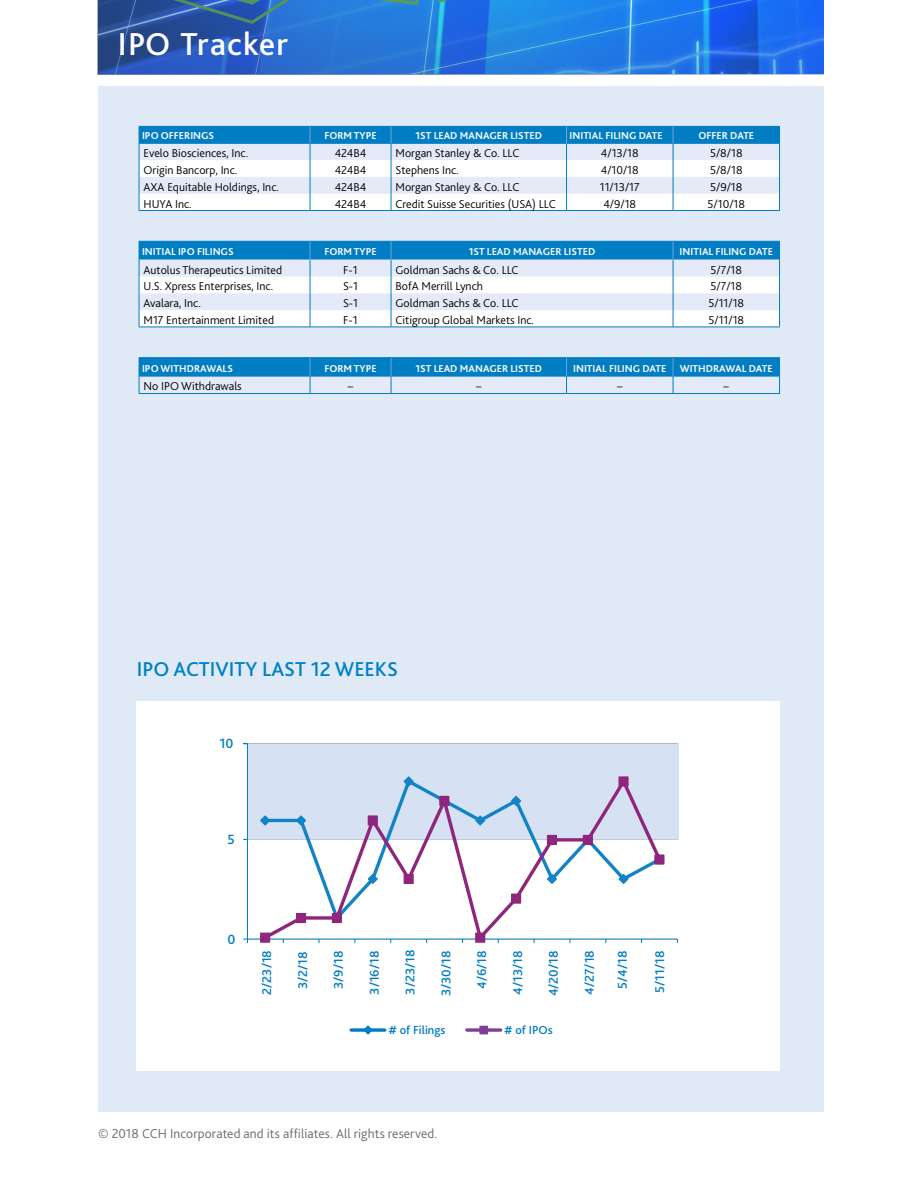
<style>
.page{position:relative;width:918px;height:1188px;background:#fff}
.page>*{position:absolute;margin:0;border:0;box-sizing:border-box;transform-origin:0 0}
.t1{font:500 33.15px "Bliss 2";letter-spacing:.035em;color:#fff}
.H2_A{font:500 21px "Bliss 2";color:#0081c6}
.t2{font:500 14.1px "Bliss 2";color:#007dc3}
.t3{font:300 13.5px "Bliss 2";letter-spacing:.01em;color:#696a6d}
.t4{font:500 13.35px "Bliss 2";color:#007dc3}
.t5{font:500 12.3px "Bliss 2";color:#007dc3}
.Table_Body_A{font:300 12px "Bliss 2";color:#000}
.Table_H2A{font:700 10.5px "Bliss 2";color:#fff}
</style>
<div class="page">
<div style="left:98px;top:87px;width:725px;height:1025px;background:#e0eaf7"></div>
<div style="left:137px;top:702px;width:643px;height:369px;background:#fff"></div>
<svg style="left:97px;top:0;width:726px;height:74px;background:#256fd2"></svg>
<div style="left:247px;top:743px;width:432px;height:97px;background:#d6e1f3"></div>
<hr style="left:247px;top:744px;width:1px;height:195px;background:#007dc3">
<hr style="left:247px;top:939px;width:430px;height:1px;background:#007dc3">
<svg style="left:365px;top:1025px;width:6px;height:10px"></svg>
<div style="left:479px;top:1026px;width:9px;height:8px;background:#7f3f98;border:2px solid #7f3f98"></div>
<svg style="left:351px;top:1028px;width:34px;height:4px"></svg>
<svg style="left:467px;top:1028px;width:34px;height:4px"></svg>
<svg style="left:261px;top:776px;width:403px;height:167px"></svg>
<div style="left:260px;top:933px;width:10px;height:10px;background:#8d267c;border:1px solid #8d267c"></div>
<div style="left:296px;top:913px;width:10px;height:10px;background:#8d267c"></div>
<div style="left:332px;top:913px;width:10px;height:10px;background:#8d267c"></div>
<div style="left:368px;top:815px;width:10px;height:11px;background:#8d267c;border:1px solid #8d267c"></div>
<div style="left:404px;top:874px;width:10px;height:10px;background:#8d267c;border:1px solid #8d267c"></div>
<div style="left:439px;top:796px;width:10px;height:10px;background:#8d267c;border:1px solid #8d267c"></div>
<div style="left:475px;top:933px;width:10px;height:10px;background:#8d267c;border:1px solid #8d267c"></div>
<div style="left:511px;top:894px;width:10px;height:10px;background:#8d267c;border:1px solid #8d267c"></div>
<div style="left:547px;top:835px;width:10px;height:10px;background:#8d267c"></div>
<div style="left:583px;top:835px;width:10px;height:10px;background:#8d267c"></div>
<div style="left:618px;top:776px;width:11px;height:11px;background:#8d267c;border:1px solid #8d267c"></div>
<div style="left:654px;top:854px;width:10px;height:11px;background:#8d267c;border:1px solid #8d267c"></div>
<svg style="left:139px;top:126px;width:641px;height:84px"></svg>
<hr style="left:139px;top:210px;width:171px;height:1px;background:#007dc3">
<hr style="left:310px;top:210px;width:81px;height:1px;background:#007dc3">
<hr style="left:391px;top:210px;width:176px;height:1px;background:#007dc3">
<hr style="left:567px;top:210px;width:106px;height:1px;background:#007dc3">
<hr style="left:673px;top:210px;width:107px;height:1px;background:#007dc3">
<hr style="left:139px;top:327px;width:171px;height:1px;background:#007dc3">
<hr style="left:310px;top:327px;width:81px;height:1px;background:#007dc3">
<hr style="left:391px;top:327px;width:282px;height:1px;background:#007dc3">
<hr style="left:673px;top:327px;width:107px;height:1px;background:#007dc3">
<svg style="left:139px;top:241px;width:641px;height:86px"></svg>
<hr style="left:139px;top:357px;width:171px;height:1px;background:#007dc3">
<hr style="left:310px;top:357px;width:81px;height:1px;background:#007dc3">
<hr style="left:391px;top:357px;width:176px;height:1px;background:#007dc3">
<hr style="left:567px;top:357px;width:106px;height:1px;background:#007dc3">
<hr style="left:673px;top:357px;width:107px;height:1px;background:#007dc3">
<svg style="left:139px;top:358px;width:641px;height:36px"></svg>
<p class="t1" style="left:118px;top:24px;width:172px">IPO Tracker</p>
<p class="Table_H2A" style="left:142px;top:129px;width:74px">IPO OFFERINGS</p>
<p class="Table_H2A" style="left:324px;top:129px;width:54px">FORM TYPE</p>
<p class="Table_H2A" style="left:416px;top:129px;width:128px">1ST LEAD MANAGER LISTED</p>
<p class="Table_H2A" style="left:570px;top:129px;width:95px">INITIAL FILING DATE</p>
<p class="Table_H2A" style="left:698px;top:129px;width:57px">OFFER DATE</p>
<p class="Table_Body_A" style="left:144px;top:146px;width:106px">Evelo Biosciences, Inc.</p>
<p class="Table_Body_A" style="left:335px;top:146px;width:33px">424B4</p>
<p class="Table_Body_A" style="left:396px;top:146px;width:125px">Morgan Stanley &amp; Co. LLC</p>
<p class="Table_Body_A" style="left:601px;top:146px;width:39px">4/13/18</p>
<p class="Table_Body_A" style="left:710px;top:146px;width:34px">5/8/18</p>
<p class="Table_Body_A" style="left:144px;top:162px;width:95px">Origin Bancorp, Inc.</p>
<p class="Table_Body_A" style="left:335px;top:162px;width:33px">424B4</p>
<p class="Table_Body_A" style="left:396px;top:162px;width:65px">Stephens Inc.</p>
<p class="Table_Body_A" style="left:601px;top:162px;width:40px">4/10/18</p>
<p class="Table_Body_A" style="left:710px;top:162px;width:34px">5/8/18</p>
<p class="Table_Body_A" style="left:144px;top:179px;width:137px">AXA Equitable Holdings, Inc.</p>
<p class="Table_Body_A" style="left:335px;top:179px;width:33px">424B4</p>
<p class="Table_Body_A" style="left:396px;top:179px;width:125px">Morgan Stanley &amp; Co. LLC</p>
<p class="Table_Body_A" style="left:600px;top:179px;width:42px">11/13/17</p>
<p class="Table_Body_A" style="left:710px;top:179px;width:34px">5/9/18</p>
<p class="Table_Body_A" style="left:144px;top:196px;width:50px">HUYA Inc.</p>
<p class="Table_Body_A" style="left:335px;top:196px;width:33px">424B4</p>
<p class="Table_Body_A" style="left:396px;top:196px;width:162px">Credit Suisse Securities (USA) LLC</p>
<p class="Table_Body_A" style="left:603px;top:196px;width:34px">4/9/18</p>
<p class="Table_Body_A" style="left:708px;top:196px;width:39px">5/10/18</p>
<p class="Table_H2A" style="left:142px;top:245px;width:93px">INITIAL IPO FILINGS</p>
<p class="Table_H2A" style="left:324px;top:245px;width:54px">FORM TYPE</p>
<p class="Table_H2A" style="left:469px;top:245px;width:128px">1ST LEAD MANAGER LISTED</p>
<p class="Table_H2A" style="left:680px;top:245px;width:95px">INITIAL FILING DATE</p>
<p class="Table_Body_A" style="left:144px;top:262px;width:140px">Autolus Therapeutics Limited</p>
<p class="Table_Body_A" style="left:343px;top:262px;width:16px">F-1</p>
<p class="Table_Body_A" style="left:396px;top:262px;width:125px">Goldman Sachs &amp; Co. LLC</p>
<p class="Table_Body_A" style="left:710px;top:262px;width:33px">5/7/18</p>
<p class="Table_Body_A" style="left:144px;top:279px;width:131px">U.S. Xpress Enterprises, Inc.</p>
<p class="Table_Body_A" style="left:343px;top:279px;width:17px">S-1</p>
<p class="Table_Body_A" style="left:396px;top:279px;width:89px">BofA Merrill Lynch</p>
<p class="Table_Body_A" style="left:710px;top:279px;width:33px">5/7/18</p>
<p class="Table_Body_A" style="left:144px;top:296px;width:59px">Avalara, Inc.</p>
<p class="Table_Body_A" style="left:343px;top:296px;width:17px">S-1</p>
<p class="Table_Body_A" style="left:396px;top:296px;width:125px">Goldman Sachs &amp; Co. LLC</p>
<p class="Table_Body_A" style="left:708px;top:296px;width:37px">5/11/18</p>
<p class="Table_Body_A" style="left:144px;top:312px;width:132px">M17 Entertainment Limited</p>
<p class="Table_Body_A" style="left:343px;top:312px;width:16px">F-1</p>
<p class="Table_Body_A" style="left:396px;top:312px;width:140px">Citigroup Global Markets Inc.</p>
<p class="Table_Body_A" style="left:708px;top:312px;width:37px">5/11/18</p>
<p class="Table_H2A" style="left:142px;top:362px;width:92px">IPO WITHDRAWALS</p>
<p class="Table_H2A" style="left:324px;top:362px;width:54px">FORM TYPE</p>
<p class="Table_H2A" style="left:416px;top:362px;width:128px">1ST LEAD MANAGER LISTED</p>
<p class="Table_H2A" style="left:573px;top:362px;width:95px">INITIAL FILING DATE</p>
<p class="Table_H2A" style="left:680px;top:362px;width:95px">WITHDRAWAL DATE</p>
<p class="Table_Body_A" style="left:144px;top:379px;width:100px">No IPO Withdrawals</p>
<p class="Table_Body_A" style="left:348px;top:379px;width:7px">–</p>
<p class="Table_Body_A" style="left:476px;top:379px;width:7px">–</p>
<p class="Table_Body_A" style="left:617px;top:379px;width:7px">–</p>
<p class="Table_Body_A" style="left:724px;top:379px;width:7px">–</p>
<p class="H2_A" style="left:137px;top:656px;width:263px">IPO ACTIVITY LAST 12 WEEKS</p>
<p class="t2" style="left:220px;top:734px;width:16px">10</p>
<p class="t2" style="left:227px;top:831px;width:9px">5</p>
<p class="t2" style="left:227px;top:930px;width:9px">0</p>
<p class="t4" style="left:259px;top:995px;width:46px;rotate:-90deg">2/23/18</p>
<p class="t4" style="left:294px;top:989px;width:39px;rotate:-90deg">3/2/18</p>
<p class="t4" style="left:330px;top:989px;width:40px;rotate:-90deg">3/9/18</p>
<p class="t4" style="left:366px;top:995px;width:45px;rotate:-90deg">3/16/18</p>
<p class="t4" style="left:402px;top:995px;width:46px;rotate:-90deg">3/23/18</p>
<p class="t4" style="left:438px;top:996px;width:47px;rotate:-90deg">3/30/18</p>
<p class="t4" style="left:474px;top:989px;width:40px;rotate:-90deg">4/6/18</p>
<p class="t4" style="left:509px;top:995px;width:46px;rotate:-90deg">4/13/18</p>
<p class="t4" style="left:545px;top:996px;width:47px;rotate:-90deg">4/20/18</p>
<p class="t4" style="left:581px;top:995px;width:46px;rotate:-90deg">4/27/18</p>
<p class="t4" style="left:651px;top:993px;width:43px;rotate:-90deg">5/11/18</p>
<p class="t4" style="left:614px;top:989px;width:40px;rotate:-90deg">5/4/18</p>
<p class="t5" style="left:388px;top:1022px;width:58px"># of Filings</p>
<p class="t5" style="left:504px;top:1022px;width:50px"># of IPOs</p>
<p class="t3" style="left:98px;top:1125px;width:341px">© 2018 CCH Incorporated and its affiliates. All rights reserved.</p>
</div>
